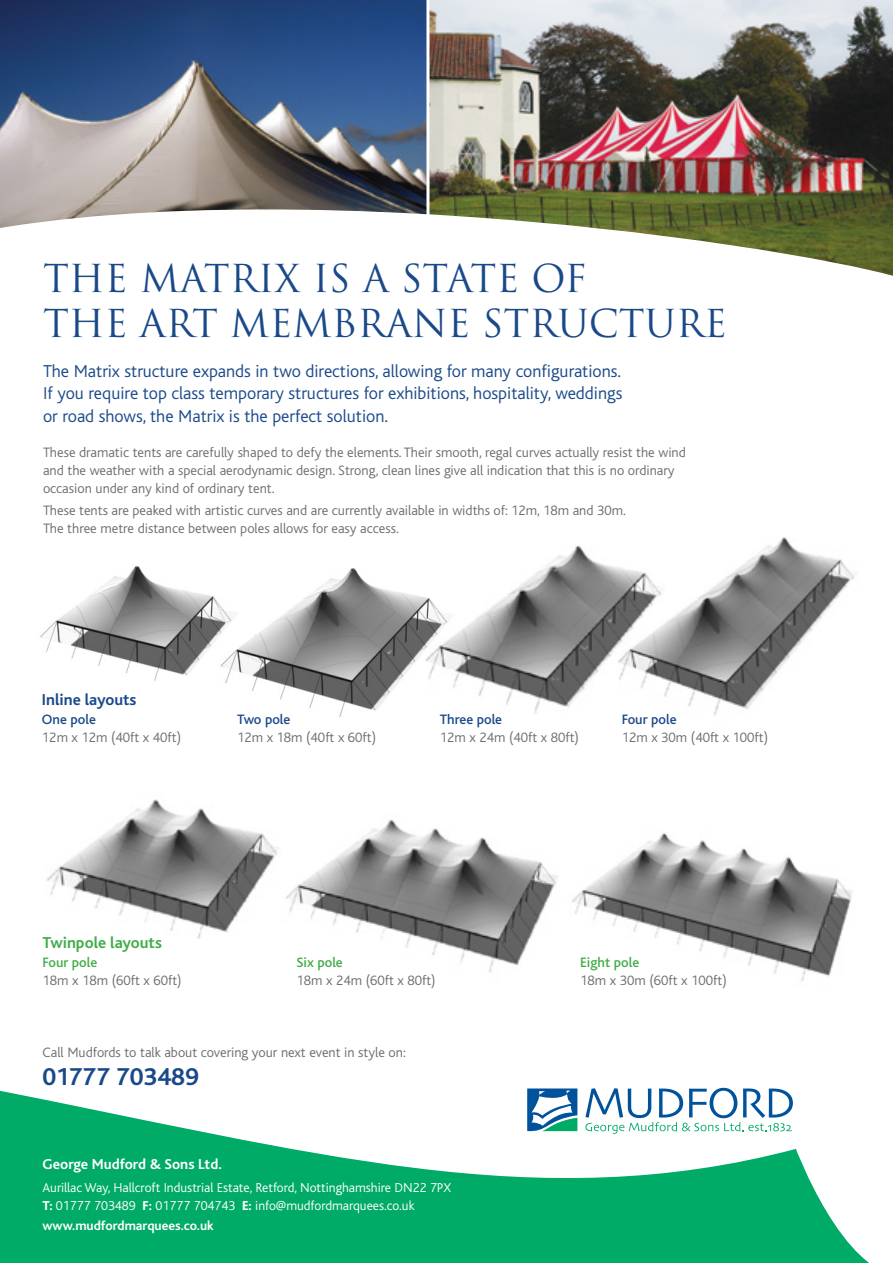
<style>
.page{position:relative;width:893px;height:1263px;background:#fff}
.page>*{position:absolute;margin:0;border:0;box-sizing:border-box;transform-origin:0 0}
.t1{font:37.5px/45px "Trajan";color:#1a4989}
.t2{font:700 25.5px "Bliss";color:#1a4989}
.t3{font:300 18px/22.5px "Bliss";color:#1a4989;text-align:justify}
.t4{font:700 16.5px "Bliss";color:#41ad49}
.t5{font:700 16.5px "Bliss";color:#1a4989}
.t6{font:700 15px "Bliss";color:#fff}
.t7{font:300 14.25px/18px "Bliss";color:#6d6e71}
.t8{font:500 14.25px "Bliss";color:#1a4989}
.t9{font:500 14.25px "Bliss";color:#41ad49}
.t10{font:300 13.5px/18px "Bliss";color:#fff}
.t11{font:700 13.5px "Bliss";color:#fff}
.s1{font-weight:800}
</style>
<div class="page">
<img style="left:429px;top:0;width:464px;height:162px">
<svg style="left:0;top:1088px;width:869px;height:175px;fill:#00ab67"></svg>
<svg style="left:527px;top:1088px;width:50px;height:44px"></svg>
<svg style="left:585px;top:1088px;width:208px;height:46px"></svg>
<img style="left:0;top:0;width:426px;height:162px">
<img style="left:0;top:162px;width:893px;height:114px">
<img style="left:46px;top:799px;width:233px;height:139px">
<img style="left:285px;top:819px;width:273px;height:154px">
<img style="left:572px;top:833px;width:280px;height:149px">
<img style="left:40px;top:566px;width:174px;height:115px">
<img style="left:214px;top:568px;width:208px;height:149px">
<img style="left:422px;top:545px;width:191px;height:169px">
<img style="left:613px;top:537px;width:243px;height:179px">
<h1 class="t1" style="left:43px;top:256px;width:686px">THE MATRIX IS A STATE OF<br>THE ART MEMBRANE STRUCTURE</h1>
<p class="t3" style="left:43px;top:360px;width:581px">The Matrix structure expands in two directions, allowing for many configurations.<br>If you require top class temporary structures for exhibitions, hospitality, weddings or road shows, the Matrix is the perfect solution.</p>
<p class="t7" style="left:43px;top:443px;width:644px">These dramatic tents are carefully shaped to defy the elements. Their smooth, regal curves actually resist the wind and the weather with a special aerodynamic design. Strong, clean lines give all indication that this is no ordinary occasion under any kind of ordinary tent.</p>
<p class="t7" style="left:43px;top:502px;width:584px">These tents are peaked with artistic curves and are currently available in widths of: 12m, 18m and 30m.<br>The three metre distance between poles allows for easy access.</p>
<p class="t5" style="left:42px;top:691px;width:96px">Inline layouts</p>
<p class="t8" style="left:42px;top:711px;width:55px">One pole</p>
<p class="t7" style="left:42px;top:728px;width:141px">12m x 12m (40ft x 40ft)</p>
<p class="t8" style="left:237px;top:711px;width:55px">Two pole</p>
<p class="t7" style="left:237px;top:728px;width:141px">12m x 18m (40ft x 60ft)</p>
<p class="t8" style="left:440px;top:711px;width:64px">Three pole</p>
<p class="t7" style="left:440px;top:728px;width:141px">12m x 24m (40ft x 80ft)</p>
<p class="t8" style="left:622px;top:711px;width:56px">Four pole</p>
<p class="t7" style="left:622px;top:728px;width:148px">12m x 30m (40ft x 100ft)</p>
<p class="t4" style="left:43px;top:934px;width:121px">Twinpole layouts</p>
<p class="t9" style="left:43px;top:955px;width:56px">Four pole</p>
<p class="t7" style="left:43px;top:972px;width:141px">18m x 18m (60ft x 60ft)</p>
<p class="t9" style="left:297px;top:955px;width:48px">Six pole</p>
<p class="t7" style="left:297px;top:972px;width:141px">18m x 24m (60ft x 80ft)</p>
<p class="t9" style="left:580px;top:955px;width:61px">Eight pole</p>
<p class="t7" style="left:580px;top:972px;width:148px">18m x 30m (60ft x 100ft)</p>
<p class="t7" style="left:43px;top:1043px;width:365px">Call Mudfords to talk about covering your next event in style on:</p>
<h2 class="t2" style="left:43px;top:1064px;width:158px">01777 703489</h2>
<p class="t6" style="left:43px;top:1157px;width:181px">George Mudford &amp; Sons Ltd.</p>
<p class="t10" style="left:43px;top:1178px;width:410px">Aurillac Way, Hallcroft Industrial Estate, Retford, Nottinghamshire DN22 7PX<br><span class="s1">T:</span> 01777 703489 <span class="s1">F:</span> 01777 704743 <span class="s1">E:</span> info@mudfordmarquees.co.uk</p>
<p class="t11" style="left:43px;top:1219px;width:173px">www.mudfordmarquees.co.uk</p>
<p class="t6" style="left:43px;top:1222px;width:192px">www.mudfordmarquees.co.uk</p>
</div>
